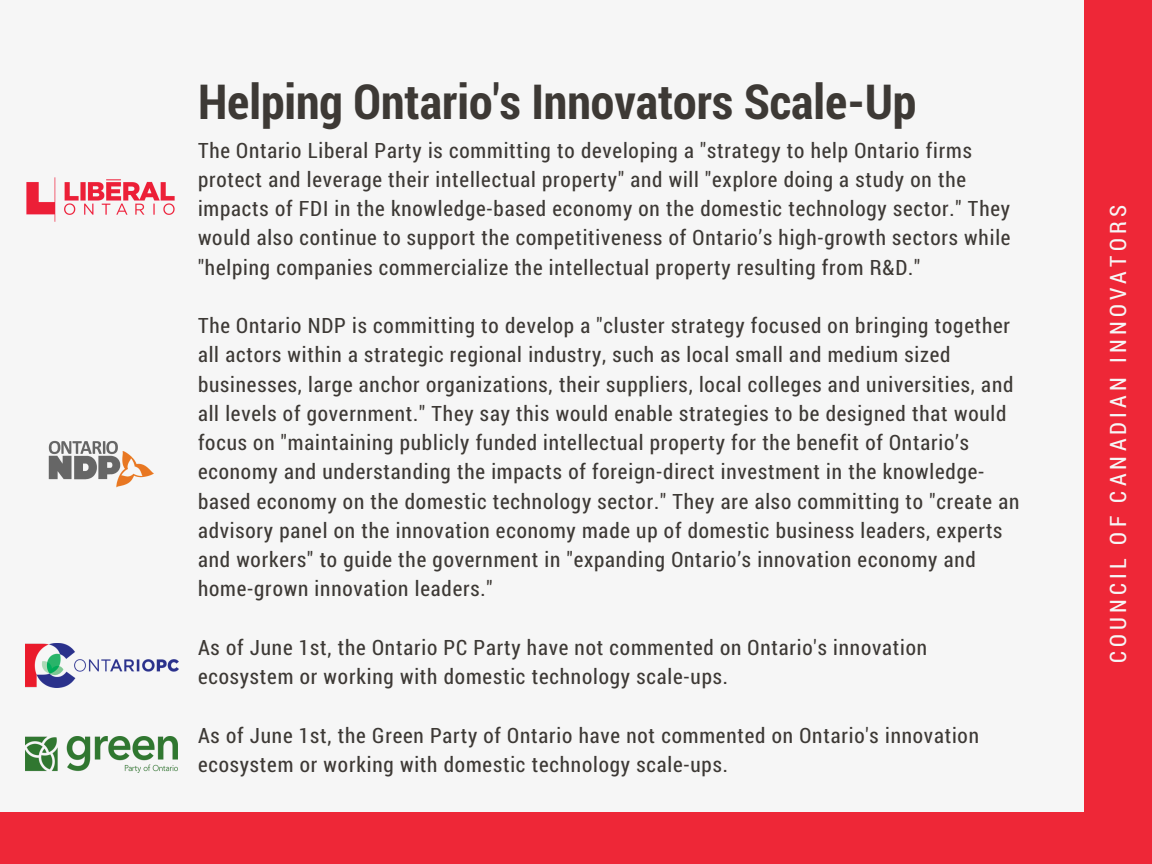
<style>
.page{position:relative;width:1152px;height:864px;background:#f6f6f6}
.page>*{position:absolute;margin:0;border:0;box-sizing:border-box;transform-origin:0 0}
.t1{font:700 48.3px "Roboto Condensed";color:#3d3935}
.t2{font:22.65px "Roboto Condensed";letter-spacing:.19em;color:#f6f6f6}
.t3{font:21.15px/29.2px "Roboto Condensed";letter-spacing:.04em;color:#3d3935}
</style>
<div class="page">
<img style="left:26px;top:177px;width:149px;height:45px">
<img style="left:26px;top:644px;width:153px;height:43px">
<img style="left:48px;top:440px;width:106px;height:47px">
<img style="left:26px;top:737px;width:152px;height:36px">
<div style="left:1085px;top:0;width:67px;height:864px;background:#ee2737"></div>
<div style="left:0;top:812px;width:1123px;height:52px;background:#ee2737"></div>
<h1 class="t1" style="left:198px;top:69px;width:720px">Helping Ontario's Innovators Scale-Up</h1>
<p class="t3" style="left:198px;top:135px;width:814px">The Ontario Liberal Party is committing to developing a "strategy to help Ontario firms protect and leverage their intellectual property" and will "explore doing a study on the impacts of FDI in the knowledge-based economy on the domestic technology sector." They would also continue to support the competitiveness of Ontario’s high-growth sectors while "helping companies commercialize the intellectual property resulting from R&amp;D."</p>
<p class="t3" style="left:198px;top:310px;width:823px">The Ontario NDP is committing to develop a "cluster strategy focused on bringing together all actors within a strategic regional industry, such as local small and medium sized businesses, large anchor organizations, their suppliers, local colleges and universities, and all levels of government." They say this would enable strategies to be designed that would focus on "maintaining publicly funded intellectual property for the benefit of Ontario’s economy and understanding the impacts of foreign-direct investment in the knowledge&shy;based economy on the domestic technology sector." They are also committing to "create an advisory panel on the innovation economy made up of domestic business leaders, experts and workers" to guide the government in "expanding Ontario’s innovation economy and home-grown innovation leaders."</p>
<p class="t3" style="left:198px;top:632px;width:731px">As of June 1st, the Ontario PC Party have not commented on Ontario's innovation ecosystem or working with domestic technology scale-ups.</p>
<p class="t3" style="left:198px;top:720px;width:782px">As of June 1st, the Green Party of Ontario have not commented on Ontario's innovation ecosystem or working with domestic technology scale-ups.</p>
<p class="t2" style="left:1102px;top:663px;width:460px;rotate:-90deg">COUNCIL OF CANADIAN INNOVATORS</p>
</div>
